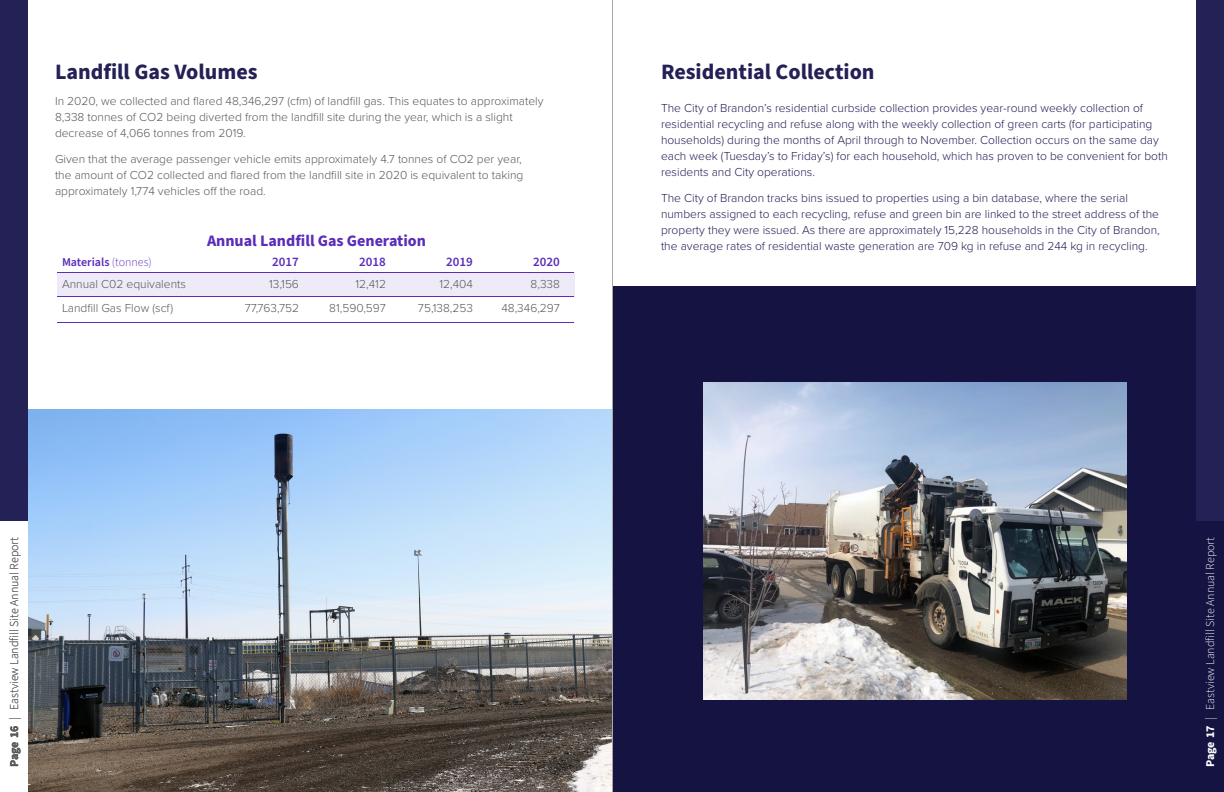
<style>
.page{position:relative;width:1224px;height:792px;background:#fff}
.page>*{position:absolute;margin:0;border:0;box-sizing:border-box;transform-origin:0 0}
.t1{font:700 22px "Source Sans Pro";color:#242057}
.t2{font:700 22px "Source Sans Pro";color:#232156}
.t3{font:700 16px "Source Sans Pro";color:#5b2dba}
.t4{font:600 13px "Source Sans Pro";color:#5b2dba}
.t5{font:300 12px/16px "Proxima Nova";color:#242057}
.t6{font:300 12px/16px "Proxima Nova";color:#58595b}
.t7{font:300 12px "Source Sans Pro";color:#fff}
.t8{font:300 12px "Source Sans Pro";color:#58595b}
.t9{font:600 12px "Source Sans Pro";color:#5b2dba}
.t10{font:700 12px "Source Sans Pro";letter-spacing:-.01em;color:#fff}
.t11{font:700 12px "Source Sans Pro";letter-spacing:-.01em;color:#58595b}
.s1{font-weight:300}
</style>
<div class="page">
<div style="left:613px;top:286px;width:611px;height:506px;background:#141342"></div>
<img style="left:28px;top:409px;width:584px;height:383px">
<div style="left:1196px;top:0;width:28px;height:521px;background:#242157"></div>
<img style="left:703px;top:382px;width:424px;height:317px">
<div style="left:57px;top:272px;width:517px;height:25px;background:#eeeaf8"></div>
<hr style="left:57px;top:272px;width:517px;height:1px;background:#5b2dba">
<hr style="left:57px;top:296px;width:517px;height:1px;background:#5b2dba">
<hr style="left:57px;top:322px;width:517px;height:1px;background:#5b2dba">
<div style="left:0;top:0;width:28px;height:521px;background:#242157"></div>
<hr style="left:612px;top:0;width:1px;height:792px;background:#a6a8ab">
<p class="t2" style="left:55px;top:56px;width:204px">Landfill Gas Volumes</p>
<p class="t6" style="left:55px;top:92px;width:490px">In 2020, we collected and flared 48,346,297 (cfm) of landfill gas. This equates to approximately<br>8,338 tonnes of CO2 being diverted from the landfill site during the year, which is a slight decrease of 4,066 tonnes from 2019.</p>
<p class="t6" style="left:55px;top:150px;width:470px">Given that the average passenger vehicle emits approximately 4.7 tonnes of CO2 per year, the amount of CO2 collected and flared from the landfill site in 2020 is equivalent to taking approximately 1,774 vehicles off the road.</p>
<p class="t9" style="left:62px;top:254px;width:91px">Materials <span class="s1">(tonnes)</span></p>
<p class="t6" style="left:62px;top:276px;width:125px">Annual C02 equivalents</p>
<p class="t6" style="left:62px;top:300px;width:113px">Landfill Gas Flow (scf)</p>
<p class="t3" style="left:207px;top:230px;width:220px">Annual Landfill Gas Generation</p>
<p class="t4" style="left:272px;top:253px;width:28px">2017</p>
<p class="t4" style="left:359px;top:253px;width:28px">2018</p>
<p class="t4" style="left:446px;top:253px;width:28px">2019</p>
<p class="t4" style="left:533px;top:253px;width:28px">2020</p>
<p class="t6" style="left:269px;top:276px;width:31px">13,156</p>
<p class="t6" style="left:245px;top:300px;width:56px">77,763,752</p>
<p class="t6" style="left:356px;top:276px;width:32px">12,412</p>
<p class="t6" style="left:329px;top:300px;width:58px">81,590,597</p>
<p class="t6" style="left:439px;top:276px;width:35px">12,404</p>
<p class="t6" style="left:418px;top:300px;width:57px">75,138,253</p>
<p class="t6" style="left:531px;top:276px;width:31px">8,338</p>
<p class="t6" style="left:501px;top:300px;width:60px">48,346,297</p>
<p class="t8" style="left:6px;top:720px;width:184px;rotate:-90deg">| Eastview Landfill Site Annual Report</p>
<p class="t11" style="left:6px;top:767px;width:43px;rotate:-90deg">Page 16</p>
<p class="t1" style="left:661px;top:56px;width:215px">Residential Collection</p>
<p class="t5" style="left:661px;top:99px;width:508px">The City of Brandon’s residential curbside collection provides year-round weekly collection of residential recycling and refuse along with the weekly collection of green carts (for participating households) during the months of April through to November. Collection occurs on the same day each week (Tuesday’s to Friday’s) for each household, which has proven to be convenient for both residents and City operations.</p>
<p class="t5" style="left:661px;top:189px;width:500px">The City of Brandon tracks bins issued to properties using a bin database, where the serial numbers assigned to each recycling, refuse and green bin are linked to the street address of the property they were issued. As there are approximately 15,228 households in the City of Brandon, the average rates of residential waste generation are 709 kg in refuse and 244 kg in recycling.</p>
<p class="t7" style="left:1202px;top:720px;width:184px;rotate:-90deg">| Eastview Landfill Site Annual Report</p>
<p class="t10" style="left:1202px;top:767px;width:43px;rotate:-90deg">Page 17</p>
</div>
